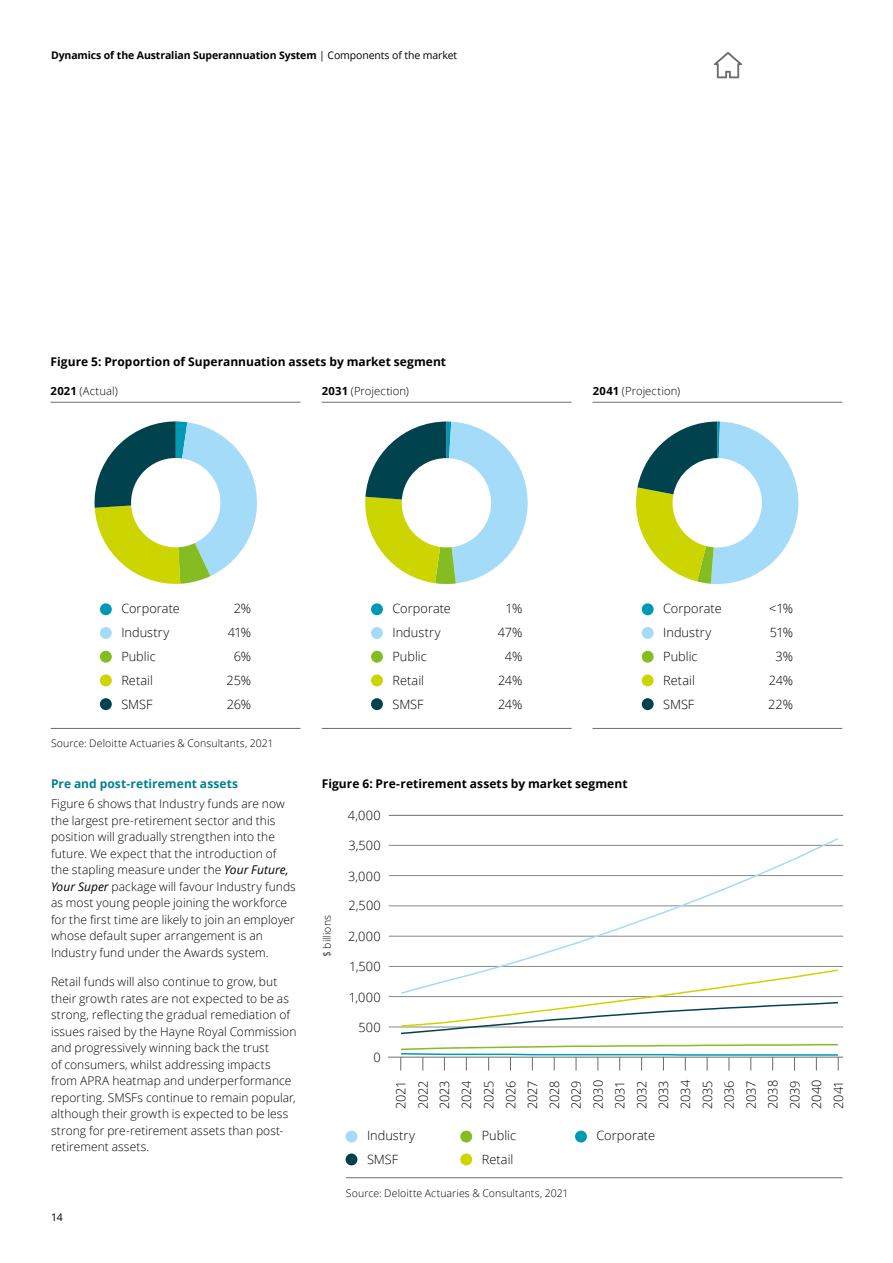
<style>
.page{position:relative;width:893px;height:1263px;background:#fff}
.page>*{position:absolute;margin:0;border:0;box-sizing:border-box;transform-origin:0 0}
.t1{font:300 12.75px/21.9px "Open Sans";color:#000}
.t2{font:300 12px/16.5px "Open Sans";letter-spacing:.005em;color:#000}
.t3{font:700 12px "Open Sans";letter-spacing:.005em;color:#000}
.t4{font:700 12px "Open Sans";letter-spacing:.01em;color:#008190}
.t5{font:300 11.25px "Open Sans";letter-spacing:.005em;color:#000}
.t6{font:300 10.5px "Open Sans";letter-spacing:.01em;color:#000}
.t7{font:700 10.5px "Open Sans";letter-spacing:-.01em;color:#000}
.t8{font:10.5px "Open Sans";color:#000}
.s1{font-weight:400}
.s2{font-weight:700}
.s3{font-weight:400;font-style:italic}
</style>
<div class="page">
<hr style="left:51px;top:402px;width:249px;height:1px;background:#6a6c71">
<div style="left:100px;top:603px;width:12px;height:12px;background:#0099b3;border-radius:50%"></div>
<div style="left:100px;top:627px;width:12px;height:12px;background:#a4dbf8;border-radius:50%"></div>
<div style="left:100px;top:651px;width:12px;height:12px;background:#85bc22;border-radius:50%"></div>
<div style="left:100px;top:674px;width:12px;height:12px;background:#ccd500;border-radius:50%"></div>
<div style="left:100px;top:698px;width:12px;height:12px;background:#00434f;border-radius:50%"></div>
<svg style="left:94px;top:421px;width:163px;height:163px"></svg>
<hr style="left:322px;top:402px;width:250px;height:1px;background:#6a6c71">
<svg style="left:365px;top:422px;width:163px;height:162px"></svg>
<div style="left:371px;top:603px;width:12px;height:12px;background:#0099b3;border-radius:50%"></div>
<div style="left:371px;top:627px;width:12px;height:12px;background:#a4dbf8;border-radius:50%"></div>
<div style="left:371px;top:651px;width:12px;height:12px;background:#85bc22;border-radius:50%"></div>
<div style="left:371px;top:674px;width:12px;height:12px;background:#ccd500;border-radius:50%"></div>
<div style="left:371px;top:698px;width:12px;height:12px;background:#00434f;border-radius:50%"></div>
<hr style="left:592px;top:402px;width:250px;height:1px;background:#6a6c71">
<svg style="left:636px;top:422px;width:163px;height:162px"></svg>
<div style="left:642px;top:603px;width:12px;height:12px;background:#0099b3;border-radius:50%"></div>
<div style="left:642px;top:627px;width:12px;height:12px;background:#a4dbf8;border-radius:50%"></div>
<div style="left:642px;top:651px;width:12px;height:12px;background:#85bc22;border-radius:50%"></div>
<div style="left:642px;top:674px;width:12px;height:12px;background:#ccd500;border-radius:50%"></div>
<div style="left:642px;top:698px;width:12px;height:12px;background:#00434f;border-radius:50%"></div>
<hr style="left:51px;top:728px;width:249px;height:1px;background:#6a6c71">
<hr style="left:322px;top:728px;width:250px;height:1px;background:#6a6c71">
<hr style="left:592px;top:728px;width:250px;height:1px;background:#6a6c71">
<hr style="left:389px;top:815px;width:454px;height:1px;background:#6a6c71">
<hr style="left:389px;top:845px;width:454px;height:1px;background:#878786">
<hr style="left:389px;top:875px;width:454px;height:1px;background:#878786">
<hr style="left:389px;top:966px;width:454px;height:1px;background:#878786">
<hr style="left:389px;top:996px;width:454px;height:1px;background:#878786">
<hr style="left:389px;top:905px;width:454px;height:1px;background:#878786">
<hr style="left:389px;top:936px;width:454px;height:1px;background:#878786">
<hr style="left:388px;top:1057px;width:455px;height:1px;background:#6a6c71">
<hr style="left:389px;top:1027px;width:454px;height:1px;background:#878786">
<hr style="left:346px;top:1177px;width:496px;height:1px;background:#6a6c71">
<div style="left:346px;top:1130px;width:11px;height:12px;background:#a4dbf8;border-radius:50%"></div>
<div style="left:346px;top:1153px;width:11px;height:12px;background:#00434f;border-radius:50%"></div>
<div style="left:460px;top:1130px;width:12px;height:12px;background:#85bc22;border-radius:50%"></div>
<div style="left:460px;top:1153px;width:12px;height:12px;background:#ccd500;border-radius:50%"></div>
<div style="left:575px;top:1130px;width:12px;height:12px;background:#0099b3;border-radius:50%"></div>
<svg style="left:399px;top:838px;width:441px;height:130px"></svg>
<svg style="left:399px;top:1043px;width:440px;height:27px"></svg>
<svg style="left:399px;top:968px;width:441px;height:67px"></svg>
<svg style="left:714px;top:52px;width:28px;height:26px"></svg>
<p class="t7" style="left:51px;top:48px;width:408px">Dynamics of the Australian Superannuation System <span class="s1">| Components of the market</span></p>
<p class="t3" style="left:51px;top:353px;width:397px">Figure 5: Proportion of Superannuation assets by market segment</p>
<p class="t5" style="left:51px;top:383px;width:69px"><span class="s2">2021</span> (Actual)</p>
<p class="t5" style="left:322px;top:383px;width:89px"><span class="s2">2031</span> (Projection)</p>
<p class="t5" style="left:593px;top:383px;width:89px"><span class="s2">2041</span> (Projection)</p>
<p class="t1" style="left:121px;top:597px;width:60px">Corporate</p>
<p class="t1" style="left:234px;top:597px;width:19px">2%</p>
<p class="t1" style="left:121px;top:621px;width:50px">Industry</p>
<p class="t1" style="left:228px;top:621px;width:25px">41%</p>
<p class="t1" style="left:121px;top:645px;width:36px">Public</p>
<p class="t1" style="left:234px;top:645px;width:19px">6%</p>
<p class="t1" style="left:121px;top:669px;width:33px">Retail</p>
<p class="t1" style="left:227px;top:669px;width:26px">25%</p>
<p class="t1" style="left:121px;top:693px;width:33px">SMSF</p>
<p class="t1" style="left:227px;top:693px;width:26px">26%</p>
<p class="t6" style="left:51px;top:736px;width:224px">Source: Deloitte Actuaries &amp; Consultants, 2021</p>
<p class="t1" style="left:392px;top:597px;width:60px">Corporate</p>
<p class="t1" style="left:506px;top:597px;width:18px">1%</p>
<p class="t1" style="left:392px;top:621px;width:50px">Industry</p>
<p class="t1" style="left:498px;top:621px;width:26px">47%</p>
<p class="t1" style="left:392px;top:645px;width:36px">Public</p>
<p class="t1" style="left:505px;top:645px;width:19px">4%</p>
<p class="t1" style="left:392px;top:669px;width:33px">Retail</p>
<p class="t1" style="left:498px;top:669px;width:26px">24%</p>
<p class="t1" style="left:392px;top:693px;width:33px">SMSF</p>
<p class="t1" style="left:498px;top:693px;width:26px">24%</p>
<p class="t1" style="left:663px;top:597px;width:60px">Corporate</p>
<p class="t1" style="left:769px;top:597px;width:25px">&lt;1%</p>
<p class="t1" style="left:663px;top:621px;width:50px">Industry</p>
<p class="t1" style="left:770px;top:621px;width:25px">51%</p>
<p class="t1" style="left:663px;top:645px;width:36px">Public</p>
<p class="t1" style="left:776px;top:645px;width:19px">3%</p>
<p class="t1" style="left:663px;top:669px;width:33px">Retail</p>
<p class="t1" style="left:769px;top:669px;width:26px">24%</p>
<p class="t1" style="left:663px;top:693px;width:33px">SMSF</p>
<p class="t1" style="left:768px;top:693px;width:26px">22%</p>
<p class="t4" style="left:51px;top:775px;width:189px">Pre and post-retirement assets</p>
<p class="t2" style="left:51px;top:795px;width:246px">Figure 6 shows that Industry funds are now the largest pre-retirement sector and this position will gradually strengthen into the future. We expect that the introduction of the stapling measure under the <span class="s3">Your Future, Your Super</span> package will favour Industry funds as most young people joining the workforce for the first time are likely to join an employer whose default super arrangement is an Industry fund under the Awards system.</p>
<p class="t2" style="left:51px;top:973px;width:247px">Retail funds will also continue to grow, but their growth rates are not expected to be as strong, reflecting the gradual remediation of issues raised by the Hayne Royal Commission and progressively winning back the trust<br>of consumers, whilst addressing impacts from APRA heatmap and underperformance reporting. SMSFs continue to remain popular, although their growth is expected to be less strong for pre-retirement assets than post&shy;retirement assets.</p>
<p class="t8" style="left:51px;top:1210px;width:13px">14</p>
<p class="t3" style="left:322px;top:775px;width:307px">Figure 6: Pre-retirement assets by market segment</p>
<p class="t6" style="left:320px;top:957px;width:44px;rotate:-90deg">$ billions</p>
<p class="t1" style="left:348px;top:804px;width:34px">4,000</p>
<p class="t1" style="left:348px;top:834px;width:34px">3,500</p>
<p class="t1" style="left:348px;top:865px;width:34px">3,000</p>
<p class="t1" style="left:348px;top:894px;width:34px">2,500</p>
<p class="t1" style="left:348px;top:925px;width:34px">2,000</p>
<p class="t1" style="left:349px;top:955px;width:33px">1,500</p>
<p class="t1" style="left:349px;top:986px;width:33px">1,000</p>
<p class="t1" style="left:358px;top:1016px;width:24px">500</p>
<p class="t1" style="left:373px;top:1046px;width:9px">0</p>
<p class="t1" style="left:390px;top:1109px;width:31px;text-align:justify;rotate:-90deg">2021<br>2022<br>2023<br>2024<br>2025<br>2026<br>2027<br>2028<br>2029<br>2030<br>2031<br>2032<br>2033<br>2034<br>2035<br>2036<br>2037<br>2038<br>2039<br>2040<br>2041</p>
<p class="t1" style="left:367px;top:1123px;width:50px;line-height:24px">Industry<br>SMSF</p>
<p class="t1" style="left:482px;top:1123px;width:36px;line-height:24px">Public<br>Retail</p>
<p class="t1" style="left:596px;top:1124px;width:60px">Corporate</p>
<p class="t6" style="left:346px;top:1185px;width:224px">Source: Deloitte Actuaries &amp; Consultants, 2021</p>
</div>
